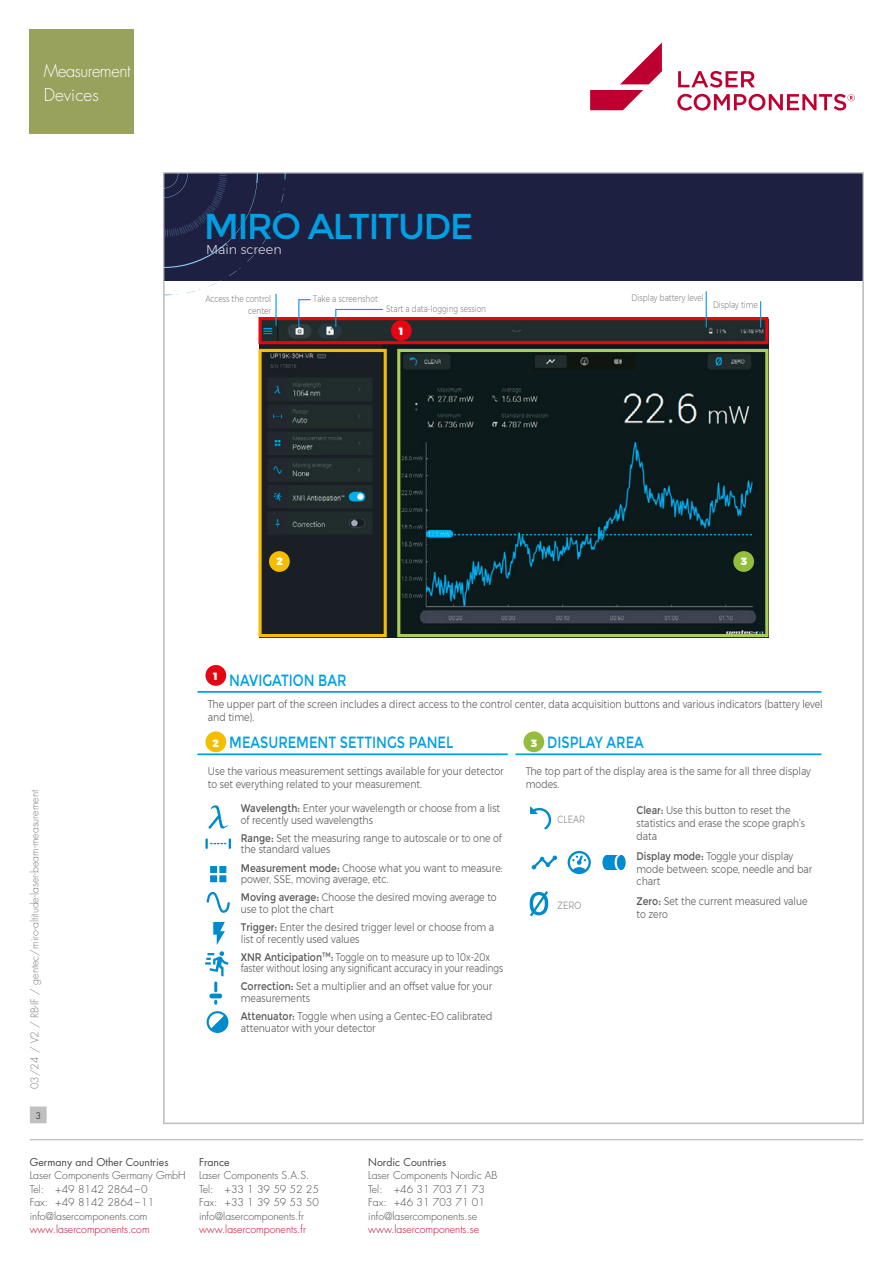
<style>
.page{position:relative;width:893px;height:1263px;background:#fff}
.page>*{position:absolute;margin:0;border:0;box-sizing:border-box;transform-origin:0 0}
.t1{font:36px "Montserrat";letter-spacing:-.05em;color:#009fe3}
.t2{font:300 17.25px/24px "Futura Std";letter-spacing:-.025em;color:#fff;scale:.95 1}
.t3{font:16.2px "Montserrat";color:#009fe3;scale:.8 1}
.t4{font:300 12.75px "Montserrat";color:#d7d8e1}
.t5{font:300 10.95px/12.8px "Montserrat";color:#575756;scale:.85 1}
.t6{font:300 10.95px/11.6px "Montserrat";color:#575756;scale:.8 1}
.t7{font:300 10.5px/13.5px "Futura Std";color:#484848}
.t8{font:300 10.5px "Futura Std";color:#be0027}
.t9{font:300 10.5px "Futura Std";color:#7c7c7c}
.t10{font:10.5px "Futura Std";color:#484848}
.t11{font:300 10.5px "Montserrat";color:#878787;scale:.8 1}
.t12{font:900 10.5px "Montserrat";color:#fff}
.t13{font:300 9.3px/11.6px "Montserrat";color:#878787;text-align:right;scale:.8 1}
.t14{font:300 9px "Futura Std";color:#000}
.s1{font-weight:400}
</style>
<div class="page">
<hr style="left:30px;top:1139px;width:833px;height:1px;background:#c0c0c0">
<div style="left:31px;top:1107px;width:15px;height:16px;background:#c0c0c0"></div>
<div style="left:30px;top:1106px;width:17px;height:17px;border:1px solid #c0c0c0"></div>
<svg style="left:677px;top:71px;width:178px;height:40px"></svg>
<svg style="left:590px;top:43px;width:72px;height:67px"></svg>
<div style="left:164px;top:173px;width:699px;height:108px;background:#1d2041"></div>
<svg style="left:165px;top:174px;width:121px;height:121px"></svg>
<img style="left:260px;top:321px;width:508px;height:316px">
<svg style="left:568px;top:851px;width:23px;height:23px"></svg>
<svg style="left:602px;top:855px;width:24px;height:15px"></svg>
<svg style="left:530px;top:891px;width:18px;height:25px"></svg>
<svg style="left:532px;top:855px;width:25px;height:14px"></svg>
<svg style="left:530px;top:806px;width:21px;height:24px"></svg>
<svg style="left:208px;top:805px;width:20px;height:23px"></svg>
<svg style="left:205px;top:838px;width:26px;height:11px"></svg>
<svg style="left:213px;top:922px;width:12px;height:23px"></svg>
<svg style="left:207px;top:892px;width:23px;height:21px"></svg>
<svg style="left:210px;top:866px;width:16px;height:16px"></svg>
<svg style="left:205px;top:951px;width:23px;height:54px"></svg>
<div style="left:258px;top:349px;width:129px;height:288px;border:3px solid #f4bd00"></div>
<div style="left:397px;top:349px;width:371px;height:288px;border:3px solid #accc5a"></div>
<div style="left:258px;top:317px;width:510px;height:27px;border:3px solid #e30613"></div>
<div style="left:391px;top:320px;width:21px;height:21px;background:#e30613;border-radius:50%"></div>
<div style="left:733px;top:551px;width:21px;height:21px;background:#94bd3d;border-radius:50%"></div>
<div style="left:269px;top:551px;width:21px;height:21px;background:#f4bd00;border-radius:50%"></div>
<svg style="left:207px;top:1011px;width:21px;height:22px"></svg>
<hr style="left:197px;top:691px;width:624px;height:2px;background:#009fe3">
<hr style="left:197px;top:753px;width:311px;height:2px;background:#009fe3">
<hr style="left:515px;top:753px;width:306px;height:2px;background:#009fe3">
<div style="left:205px;top:665px;width:21px;height:21px;background:#e30613;border-radius:50%"></div>
<div style="left:523px;top:731px;width:21px;height:21px;background:#94bd3d;border-radius:50%"></div>
<div style="left:205px;top:731px;width:21px;height:21px;background:#f4bd00;border-radius:50%"></div>
<svg style="left:760px;top:301px;width:1px;height:26px"></svg>
<hr style="left:706px;top:291px;width:1px;height:36px;background:#009fe3">
<hr style="left:275px;top:294px;width:2px;height:32px;background:#009fe3">
<svg style="left:298px;top:299px;width:14px;height:29px"></svg>
<svg style="left:335px;top:308px;width:49px;height:20px"></svg>
<div style="left:30px;top:30px;width:104px;height:104px;background:#98a25d"></div>
<h2 class="t2" style="left:44px;top:59px;width:93px">Measurement<br>Devices</h2>
<h1 class="t1" style="left:204px;top:206px;width:271px">MIRO ALTITUDE</h1>
<p class="t4" style="left:206px;top:240px;width:77px">Main screen</p>
<p class="t13" style="left:205px;top:293px;width:84px">Access the control center</p>
<p class="t13" style="left:313px;top:293px;width:82px">Take a screenshot</p>
<p class="t13" style="left:386px;top:302px;width:126px">Start a data-logging session</p>
<p class="t12" style="left:399px;top:323px;width:6px">1</p>
<p class="t13" style="left:632px;top:292px;width:92px">Display battery level</p>
<p class="t13" style="left:713px;top:298px;width:58px">Display time</p>
<p class="t12" style="left:276px;top:553px;width:8px">2</p>
<p class="t12" style="left:741px;top:553px;width:8px">3</p>
<p class="t9" style="left:28px;top:1089px;width:301px;rotate:-90deg">03/24 / V2 / RB-IF / gentec/miro-altitude-laser-beam-measurement</p>
<p class="t14" style="left:35px;top:1110px;width:7px">3</p>
<p class="t12" style="left:214px;top:668px;width:6px">1</p>
<h3 class="t3" style="left:229px;top:671px;width:148px">NAVIGATION BAR</h3>
<p class="t5" style="left:208px;top:698px;width:725px">The upper part of the screen includes a direct access to the control center, data acquisition buttons and various indicators (battery level and time).</p>
<h3 class="t3" style="left:229px;top:733px;width:282px">MEASUREMENT SETTINGS PANEL</h3>
<h3 class="t3" style="left:547px;top:733px;width:122px">DISPLAY AREA</h3>
<p class="t12" style="left:213px;top:734px;width:8px">2</p>
<p class="t12" style="left:531px;top:734px;width:8px">3</p>
<p class="t5" style="left:208px;top:764px;width:349px">Use the various measurement settings available for your detector to set everything related to your measurement.</p>
<p class="t5" style="left:526px;top:764px;width:337px">The top part of the display area is the same for all three display modes.</p>
<p class="t5" style="left:241px;top:802px;width:307px;line-height:11.6px"><span class="s1">Wavelength:</span> Enter your wavelength or choose from a list of recently used wavelengths</p>
<p class="t5" style="left:241px;top:832px;width:309px;line-height:11.6px"><span class="s1">Range:</span> Set the measuring range to autoscale or to one of the standard values</p>
<p class="t5" style="left:241px;top:862px;width:310px;line-height:11.6px"><span class="s1">Measurement mode:</span> Choose what you want to measure: power, SSE, moving average, etc.</p>
<p class="t5" style="left:241px;top:891px;width:303px;line-height:11.6px"><span class="s1">Moving average:</span> Choose the desired moving average to use to plot the chart</p>
<p class="t5" style="left:241px;top:921px;width:300px;line-height:11.6px"><span class="s1">Trigger:</span> Enter the desired trigger level or choose from a list of recently used values</p>
<p class="t6" style="left:241px;top:951px;width:329px"><span class="s1">XNR Anticipation</span><sup>TM</sup><span class="s1">:</span> Toggle on to measure up to 10x-20x faster without losing any significant accuracy in your readings</p>
<p class="t5" style="left:241px;top:980px;width:297px;line-height:11.6px"><span class="s1">Correction:</span> Set a multiplier and an offset value for your measurements</p>
<p class="t5" style="left:241px;top:1010px;width:298px;line-height:11.6px"><span class="s1">Attenuator:</span> Toggle when using a Gentec-EO calibrated attenuator with your detector</p>
<p class="t11" style="left:557px;top:812px;width:36px">CLEAR</p>
<p class="t11" style="left:557px;top:898px;width:31px">ZERO</p>
<p class="t5" style="left:636px;top:804px;width:200px"><span class="s1">Clear:</span> Use this button to reset the statistics and erase the scope graph’s data</p>
<p class="t5" style="left:636px;top:849px;width:208px"><span class="s1">Display mode:</span> Toggle your display mode between: scope, needle and bar chart</p>
<p class="t5" style="left:636px;top:895px;width:203px"><span class="s1">Zero:</span> Set the current measured value to zero</p>
<p class="t10" style="left:30px;top:1155px;width:140px">Germany and Other Countries</p>
<p class="t7" style="left:30px;top:1169px;width:157px">Laser Components Germany GmbH<br>Tel: +49 8142 2864–0<br>Fax: +49 8142 2864–11 info@lasercomponents.com</p>
<p class="t8" style="left:30px;top:1223px;width:121px">www.lasercomponents.com</p>
<p class="t10" style="left:199px;top:1155px;width:32px">France</p>
<p class="t7" style="left:199px;top:1169px;width:121px">Laser Components S.A.S.<br>Tel: +33 1 39 59 52 25<br>Fax: +33 1 39 59 53 50 info@lasercomponents.fr</p>
<p class="t8" style="left:199px;top:1223px;width:108px">www.lasercomponents.fr</p>
<p class="t10" style="left:368px;top:1155px;width:79px">Nordic Countries</p>
<p class="t7" style="left:368px;top:1169px;width:131px">Laser Components Nordic AB<br>Tel: +46 31 703 71 73<br>Fax: +46 31 703 71 01 info@lasercomponents.se</p>
<p class="t8" style="left:368px;top:1223px;width:112px">www.lasercomponents.se</p>
</div>
